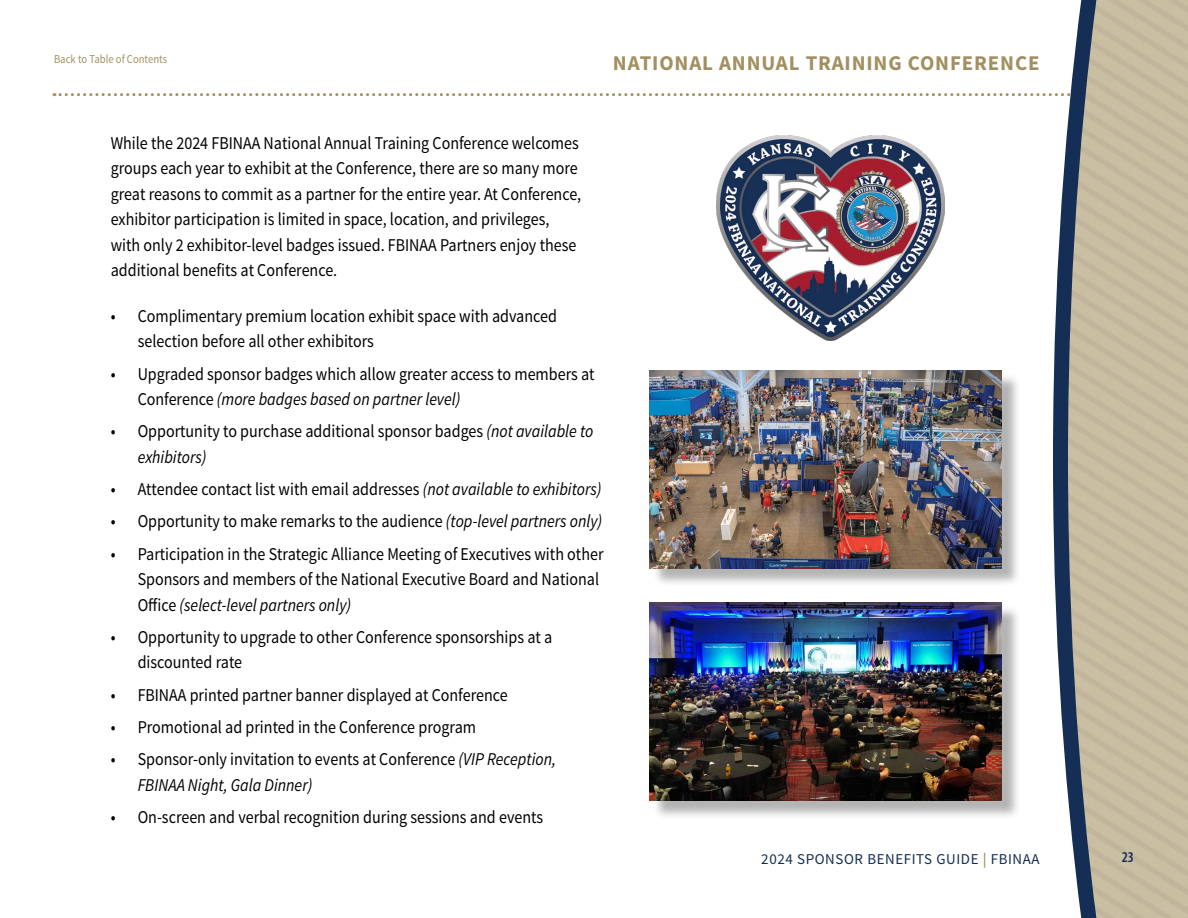
<style>
.page{position:relative;width:1188px;height:918px;background:#fff}
.page>*{position:absolute;margin:0;border:0;box-sizing:border-box;transform-origin:0 0}
.t1{font:700 21px "Source Sans Pro";letter-spacing:.04em;color:#a39061}
.t2{font:18px/25.5px "Source Sans Pro";color:#000;scale:.89 1}
.t3{font:15px "Source Sans Pro";letter-spacing:.04em;color:#152e55}
.t4{font:600 condensed 15px "Myriad Pro";color:#152e55}
.t5{font:12px "Source Sans Pro";color:#a39061;scale:.89 1}
.s1{font-style:italic}
.s2{font-weight:600;color:#a39061}
</style>
<div class="page">
<svg style="left:54px;top:93px;width:991px;height:3px"></svg>
<svg style="left:1045px;top:0;width:143px;height:918px"></svg>
<div style="left:652px;top:373px;width:369px;height:214px;background:#000;opacity:.3"></div>
<img style="left:650px;top:370px;width:352px;height:198px">
<div style="left:652px;top:605px;width:369px;height:214px;background:#000;opacity:.3"></div>
<img style="left:650px;top:602px;width:352px;height:199px">
<img style="left:717px;top:135px;width:227px;height:206px">
<p class="t5" style="left:54px;top:52px;width:129px">Back to Table of Contents</p>
<p class="t1" style="left:613px;top:49px;width:428px">NATIONAL ANNUAL TRAINING CONFERENCE</p>
<p class="t2" style="left:111px;top:130px;width:530px">While the 2024 FBINAA National Annual Training Conference welcomes groups each year to exhibit at the Conference, there are so many more great reasons to commit as a partner for the entire year. At Conference, exhibitor participation is limited in space, location, and privileges, with only 2 exhibitor-level badges issued. FBINAA Partners enjoy these additional benefits at Conference.</p>
<p class="t2" style="left:138px;top:303px;width:473px;text-indent:-27px">• Complimentary premium location exhibit space with advanced selection before all other exhibitors</p>
<p class="t2" style="left:138px;top:361px;width:515px;text-indent:-27px">• Upgraded sponsor badges which allow greater access to members at<br>Conference <span class="s1">(more badges based on partner level)</span></p>
<p class="t2" style="left:138px;top:419px;width:513px;text-indent:-27px">• Opportunity to purchase additional sponsor badges <span class="s1">(not available to exhibitors)</span></p>
<p class="t2" style="left:111px;top:477px;width:553px">• Attendee contact list with email addresses <span class="s1">(not available to exhibitors)</span></p>
<p class="t2" style="left:111px;top:509px;width:554px">• Opportunity to make remarks to the audience <span class="s1">(top-level partners only)</span></p>
<p class="t2" style="left:138px;top:541px;width:525px;text-indent:-27px">• Participation in the Strategic Alliance Meeting of Executives with other<br>Sponsors and members of the National Executive Board and National<br>Office <span class="s1">(select-level partners only)</span></p>
<p class="t2" style="left:138px;top:624px;width:468px;text-indent:-27px">• Opportunity to upgrade to other Conference sponsorships at a discounted rate</p>
<p class="t2" style="left:111px;top:682px;width:448px">• FBINAA printed partner banner displayed at Conference</p>
<p class="t2" style="left:111px;top:714px;width:412px">• Promotional ad printed in the Conference program</p>
<p class="t2" style="left:138px;top:747px;width:472px;text-indent:-27px">• Sponsor-only invitation to events at Conference <span class="s1">(VIP Reception,<br>FBINAA Night, Gala Dinner)</span></p>
<p class="t2" style="left:111px;top:804px;width:488px">• On-screen and verbal recognition during sessions and events</p>
<p class="t3" style="left:761px;top:850px;width:280px">2024 SPONSOR BENEFITS GUIDE <span class="s2">|</span> FBINAA</p>
<p class="t4" style="left:1122px;top:849px;width:14px">23</p>
</div>
